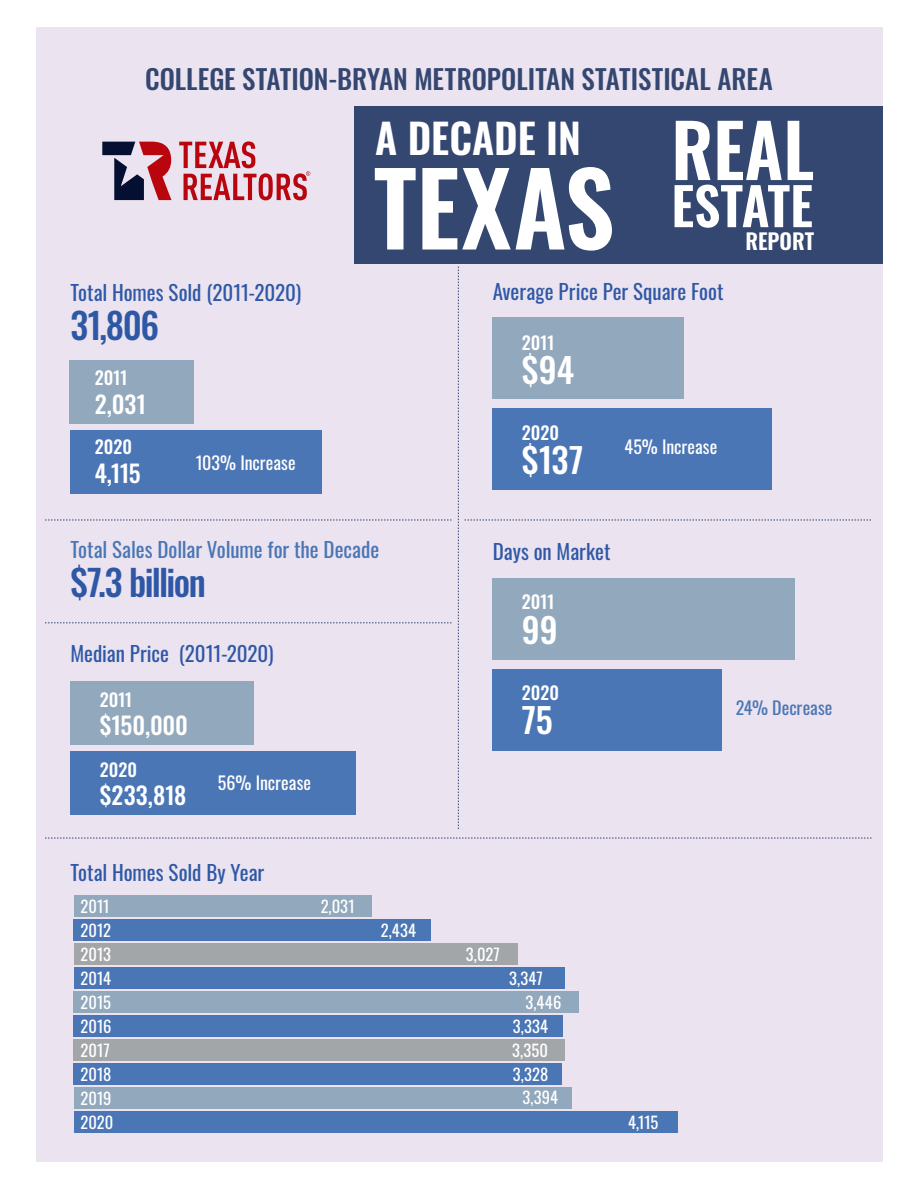
<style>
.page{position:relative;width:918px;height:1188px;background:#fff}
.page>*{position:absolute;margin:0;border:0;box-sizing:border-box;transform-origin:0 0}
.t1{font:600 100.65px "Oswald";letter-spacing:.005em;color:#fff}
.t2{font:600 73.2px "Oswald";color:#fff}
.t3{font:600 51.9px "Oswald";color:#fff}
.t4{font:600 41.1px "Oswald";color:#fff}
.t5{font:500 36px "Oswald";letter-spacing:-.045em;color:#2e58a6}
.t6{font:500 34.5px "Oswald";letter-spacing:-.005em;color:#fff}
.t7{font:500 27px "Oswald";color:#344770}
.t8{font:500 24px "Oswald";letter-spacing:-.005em;color:#fff}
.t9{font:600 21.75px "Oswald";color:#fff}
.t10{font:21px "Oswald";color:#2e58a6}
.t11{font:21px "Oswald";letter-spacing:-.005em;color:#4a76b5}
.t12{font:18px "Oswald";color:#fff}
.t13{font:500 18px "Oswald";letter-spacing:.005em;color:#fff}
.t14{font:18px "Oswald";color:#4a76b5}
.t15{font:16.5px/24px "Oswald";letter-spacing:.005em;color:#fff}
</style>
<div class="page">
<div style="left:36px;top:27px;width:847px;height:1134px;background:#ebe3f0"></div>
<div style="left:71px;top:752px;width:285px;height:63px;background:#4a76b5"></div>
<div style="left:71px;top:682px;width:183px;height:63px;background:#92a8bc"></div>
<div style="left:354px;top:106px;width:528px;height:157px;background:#344770"></div>
<svg style="left:45px;top:520px;width:407px;height:1px"></svg>
<svg style="left:45px;top:622px;width:407px;height:1px"></svg>
<svg style="left:45px;top:838px;width:827px;height:1px"></svg>
<svg style="left:465px;top:520px;width:406px;height:1px"></svg>
<svg style="left:458px;top:267px;width:1px;height:563px"></svg>
<svg style="left:102px;top:142px;width:69px;height:58px"></svg>
<svg style="left:179px;top:141px;width:131px;height:59px"></svg>
<div style="left:70px;top:430px;width:251px;height:63px;background:#4a76b5"></div>
<div style="left:70px;top:360px;width:124px;height:63px;background:#92a8bc"></div>
<div style="left:493px;top:408px;width:279px;height:82px;background:#4a76b5"></div>
<div style="left:493px;top:317px;width:191px;height:82px;background:#92a8bc"></div>
<div style="left:493px;top:669px;width:229px;height:82px;background:#4a76b5"></div>
<div style="left:493px;top:578px;width:302px;height:81px;background:#92a8bc"></div>
<div style="left:74px;top:1111px;width:603px;height:22px;background:#4a76b5"></div>
<div style="left:74px;top:1087px;width:498px;height:22px;background:#92a8bc"></div>
<div style="left:74px;top:1063px;width:488px;height:22px;background:#4a76b5"></div>
<div style="left:74px;top:1039px;width:491px;height:22px;background:#a3a6a9"></div>
<div style="left:74px;top:1015px;width:489px;height:22px;background:#4a76b5"></div>
<div style="left:74px;top:991px;width:505px;height:22px;background:#92a8bc"></div>
<div style="left:74px;top:967px;width:491px;height:22px;background:#4a76b5"></div>
<div style="left:74px;top:943px;width:444px;height:22px;background:#a3a6a9"></div>
<div style="left:74px;top:919px;width:357px;height:22px;background:#4a76b5"></div>
<div style="left:74px;top:895px;width:298px;height:22px;background:#92a8bc"></div>
<p class="t7" style="left:145px;top:65px;width:629px">COLLEGE STATION-BRYAN METROPOLITAN STATISTICAL AREA</p>
<h2 class="t2" style="left:671px;top:112px;width:144px">REAL</h2>
<h3 class="t3" style="left:671px;top:179px;width:143px">ESTATE</h3>
<h3 class="t4" style="left:375px;top:117px;width:207px">A DECADE IN</h3>
<h1 class="t1" style="left:374px;top:156px;width:242px">TEXAS</h1>
<p class="t9" style="left:745px;top:230px;width:70px">REPORT</p>
<p class="t10" style="left:71px;top:274px;width:232px">Total Homes Sold (2011-2020)</p>
<h3 class="t5" style="left:71px;top:307px;width:90px">31,806</h3>
<p class="t13" style="left:95px;top:369px;width:34px">2011</p>
<p class="t8" style="left:95px;top:392px;width:53px">2,031</p>
<p class="t13" style="left:95px;top:437px;width:39px">2020</p>
<p class="t8" style="left:95px;top:461px;width:47px">4,115</p>
<p class="t12" style="left:196px;top:446px;width:102px">103% Increase</p>
<p class="t11" style="left:71px;top:530px;width:310px">Total Sales Dollar Volume for the Decade</p>
<h3 class="t5" style="left:71px;top:563px;width:137px">$7.3 billion</h3>
<p class="t10" style="left:71px;top:635px;width:204px">Median Price (2011-2020)</p>
<p class="t13" style="left:100px;top:690px;width:34px">2011</p>
<p class="t8" style="left:100px;top:713px;width:90px">$150,000</p>
<p class="t13" style="left:100px;top:760px;width:39px">2020</p>
<p class="t8" style="left:100px;top:783px;width:88px">$233,818</p>
<p class="t12" style="left:218px;top:767px;width:95px">56% Increase</p>
<p class="t10" style="left:71px;top:854px;width:195px">Total Homes Sold By Year</p>
<p class="t15" style="left:81px;top:893px;width:34px">2011<br>2012<br>2013<br>2014<br>2015<br>2016<br>2017<br>2018<br>2019<br>2020</p>
<p class="t15" style="left:321px;top:893px;width:36px">2,031</p>
<p class="t15" style="left:381px;top:917px;width:37px">2,434</p>
<p class="t10" style="left:493px;top:273px;width:232px">Average Price Per Square Foot</p>
<p class="t13" style="left:522px;top:333px;width:34px">2011</p>
<h3 class="t6" style="left:522px;top:352px;width:54px">$94</h3>
<p class="t13" style="left:522px;top:423px;width:39px">2020</p>
<h3 class="t6" style="left:522px;top:442px;width:63px">$137</h3>
<p class="t12" style="left:624px;top:431px;width:95px">45% Increase</p>
<p class="t10" style="left:493px;top:533px;width:119px">Days on Market</p>
<p class="t13" style="left:522px;top:592px;width:34px">2011</p>
<h3 class="t6" style="left:522px;top:612px;width:37px">99</h3>
<p class="t13" style="left:522px;top:683px;width:39px">2020</p>
<h3 class="t6" style="left:522px;top:702px;width:33px">75</h3>
<p class="t14" style="left:736px;top:692px;width:98px">24% Decrease</p>
<p class="t15" style="left:466px;top:941px;width:36px">3,027</p>
<p class="t15" style="left:509px;top:965px;width:35px">3,347</p>
<p class="t15" style="left:526px;top:989px;width:37px">3,446</p>
<p class="t15" style="left:513px;top:1013px;width:37px">3,334</p>
<p class="t15" style="left:512px;top:1037px;width:37px">3,350</p>
<p class="t15" style="left:513px;top:1060px;width:37px">3,328</p>
<p class="t15" style="left:523px;top:1084px;width:37px">3,394</p>
<p class="t15" style="left:628px;top:1109px;width:32px">4,115</p>
</div>
